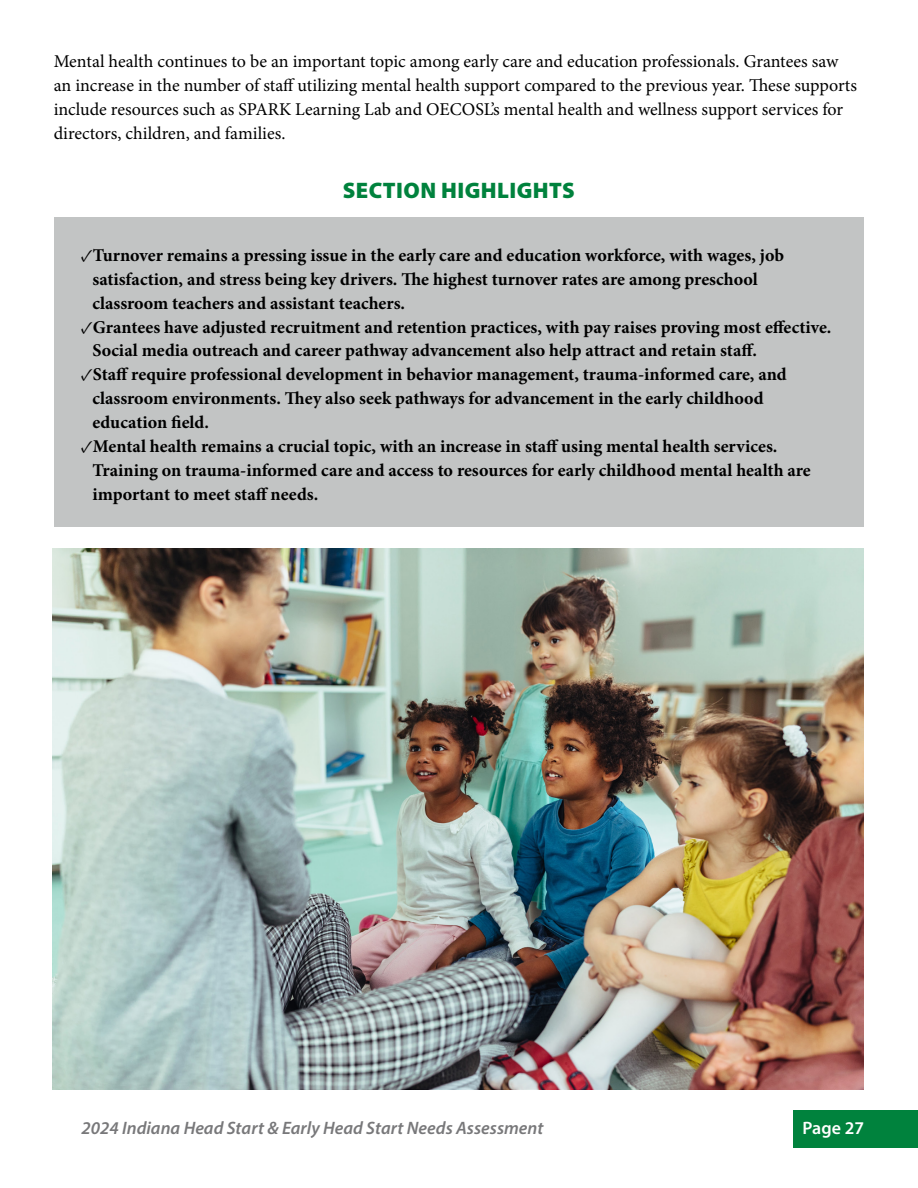
<style>
.page{position:relative;width:918px;height:1188px;background:#fff}
.page>*{position:absolute;margin:0;border:0;box-sizing:border-box;transform-origin:0 0}
.t1{font:900 22.5px "Myriad Pro";letter-spacing:.02em;color:#00823d}
.t2{font:700 18px/24px "Minion Pro";color:#000}
.t3{font:18px/24px "Minion Pro";color:#000}
.t4{font:italic 600 18px "Myriad Pro";color:#78787a}
.t5{font:600 18px "Myriad Pro";color:#fff}
</style>
<div class="page">
<div style="left:794px;top:1111px;width:124px;height:37px;background:#00823d"></div>
<div style="left:54px;top:217px;width:810px;height:310px;background:#c2c4c4"></div>
<img style="left:53px;top:549px;width:811px;height:540px">
<p class="t3" style="left:54px;top:49px;width:805px">Mental health continues to be an important topic among early care and education professionals. Grantees saw an increase in the number of staff utilizing mental health support compared to the previous year. These supports include resources such as SPARK Learning Lab and OECOSL’s mental health and wellness support services for directors, children, and families.</p>
<h2 class="t1" style="left:343px;top:176px;width:234px">SECTION HIGHLIGHTS</h2>
<p class="t2" style="left:92px;top:243px;width:693px;text-indent:-12px">✓Turnover remains a pressing issue in the early care and education workforce, with wages, job satisfaction, and stress being key drivers. The highest turnover rates are among preschool classroom teachers and assistant teachers.</p>
<p class="t2" style="left:92px;top:315px;width:740px;text-indent:-12px">✓Grantees have adjusted recruitment and retention practices, with pay raises proving most effective.<br>Social media outreach and career pathway advancement also help attract and retain staff.</p>
<p class="t2" style="left:92px;top:363px;width:696px;text-indent:-12px">✓Staff require professional development in behavior management, trauma-informed care, and classroom environments. They also seek pathways for advancement in the early childhood education field.</p>
<p class="t2" style="left:92px;top:434px;width:720px;text-indent:-12px">✓Mental health remains a crucial topic, with an increase in staff using mental health services.<br>Training on trauma-informed care and access to resources for early childhood mental health are important to meet staff needs.</p>
<p class="t4" style="left:82px;top:1117px;width:463px">2024 Indiana Head Start &amp; Early Head Start Needs Assessment</p>
<p class="t5" style="left:802px;top:1116px;width:63px">Page 27</p>
</div>
